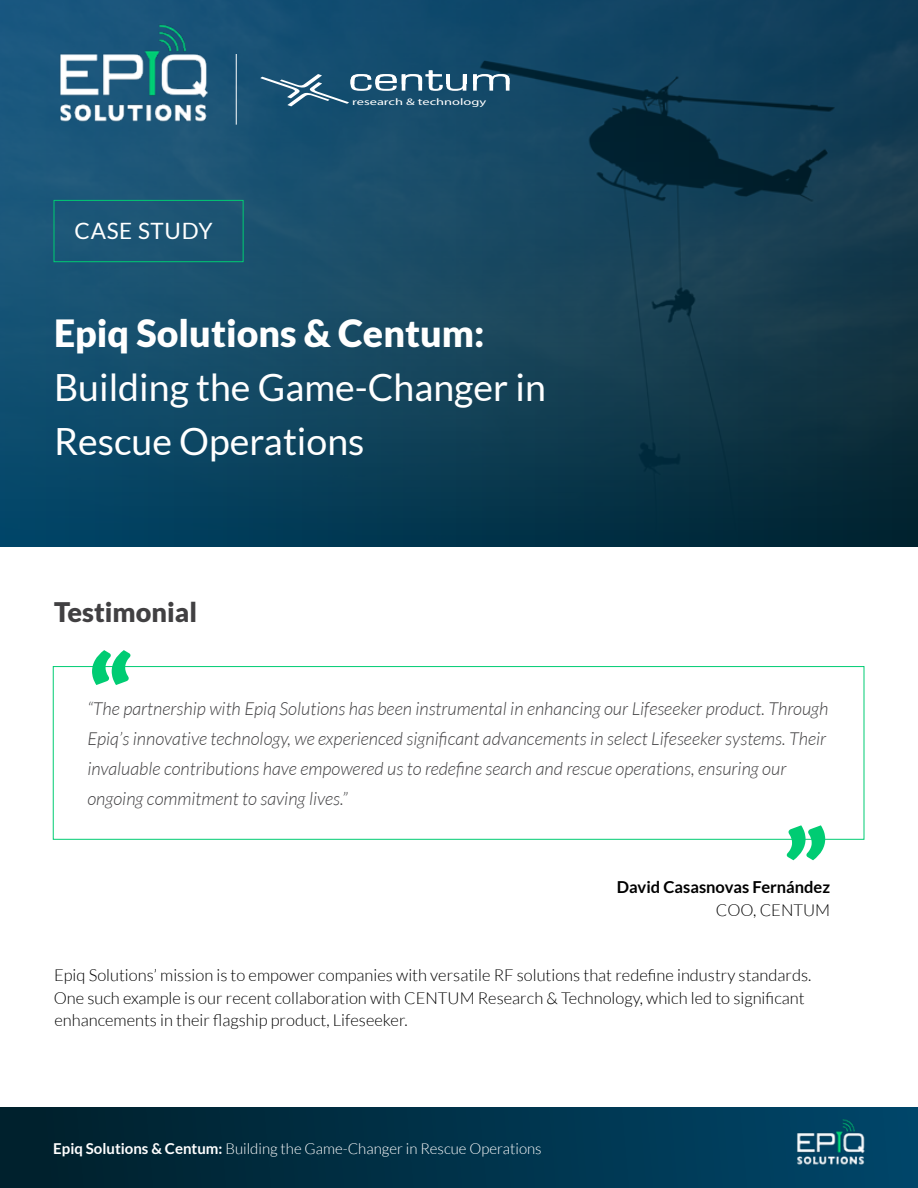
<style>
.page{position:relative;width:918px;height:1188px;background:#fff}
.page>*{position:absolute;margin:0;border:0;box-sizing:border-box;transform-origin:0 0}
.t1{font:900 109.8px "Lato";color:#00cc73}
.t2{font:37.5px/54px "Lato";color:#fff}
.t3{font:900 37.5px "Lato";color:#fff}
.t4{font:900 27px "Lato";color:#414042}
.t5{font:22.5px "Lato";letter-spacing:.03em;color:#fff}
.t6{font:italic 300 18px/30px "Lato";color:#414042}
.t7{font:300 16.5px/22.5px "Lato";color:#000}
.t8{font:700 16.5px "Lato";color:#000}
.t9{font:300 15px "Lato";color:#fff}
.t10{font:9.45px "Eurostile";color:#fff;scale:1.52 1}
.s1{font-weight:700}
</style>
<div class="page">
<div style="left:0;top:1107px;width:918px;height:81px;background:linear-gradient(to right,#001f2a,#004669)"></div>
<img style="left:794px;top:1118px;width:72px;height:47px">
<img style="left:0;top:0;width:918px;height:546px">
<img style="left:54px;top:21px;width:158px;height:104px">
<svg style="left:260px;top:70px;width:206px;height:36px;background:#3a6985"></svg>
<hr style="left:446px;top:74px;width:4px;height:10px;background:#fff">
<svg style="left:473px;top:74px;width:36px;height:17px"></svg>
<div style="left:54px;top:200px;width:190px;height:62px;border:1px solid #00cc73"></div>
<div style="left:53px;top:666px;width:811px;height:174px;border:1px solid #00cc73"></div>
<hr style="left:236px;top:54px;width:1px;height:71px;background:#fff">
<p class="t5" style="left:75px;top:218px;width:139px">CASE STUDY</p>
<p class="t10" style="left:352px;top:96px;width:90px">research &amp; technology</p>
<h2 class="t3" style="left:54px;top:311px;width:432px">Epiq Solutions &amp; Centum:</h2>
<h2 class="t2" style="left:54px;top:360px;width:493px">Building the Game-Changer in<br>Rescue Operations</h2>
<h3 class="t4" style="left:54px;top:596px;width:145px">Testimonial</h3>
<h1 class="t1" style="left:87px;top:633px;width:47px">“</h1>
<p class="t6" style="left:87px;top:694px;width:743px">“The partnership with Epiq Solutions has been instrumental in enhancing our Lifeseeker product. Through Epiq’s innovative technology, we experienced significant advancements in select Lifeseeker systems. Their invaluable contributions have empowered us to redefine search and rescue operations, ensuring our ongoing commitment to saving lives.”</p>
<h1 class="t1" style="left:830px;top:878px;width:47px;rotate:-180deg">“</h1>
<p class="t8" style="left:617px;top:878px;width:215px">David Casasnovas Fernández</p>
<p class="t7" style="left:716px;top:899px;width:116px">COO, CENTUM</p>
<p class="t7" style="left:54px;top:964px;width:759px">Epiq Solutions’ mission is to empower companies with versatile RF solutions that redefine industry standards.<br>One such example is our recent collaboration with CENTUM Research &amp; Technology, which led to significant enhancements in their flagship product, Lifeseeker.</p>
<p class="t9" style="left:53px;top:1140px;width:490px"><span class="s1">Epiq Solutions &amp; Centum:</span> Building the Game-Changer in Rescue Operations</p>
</div>
